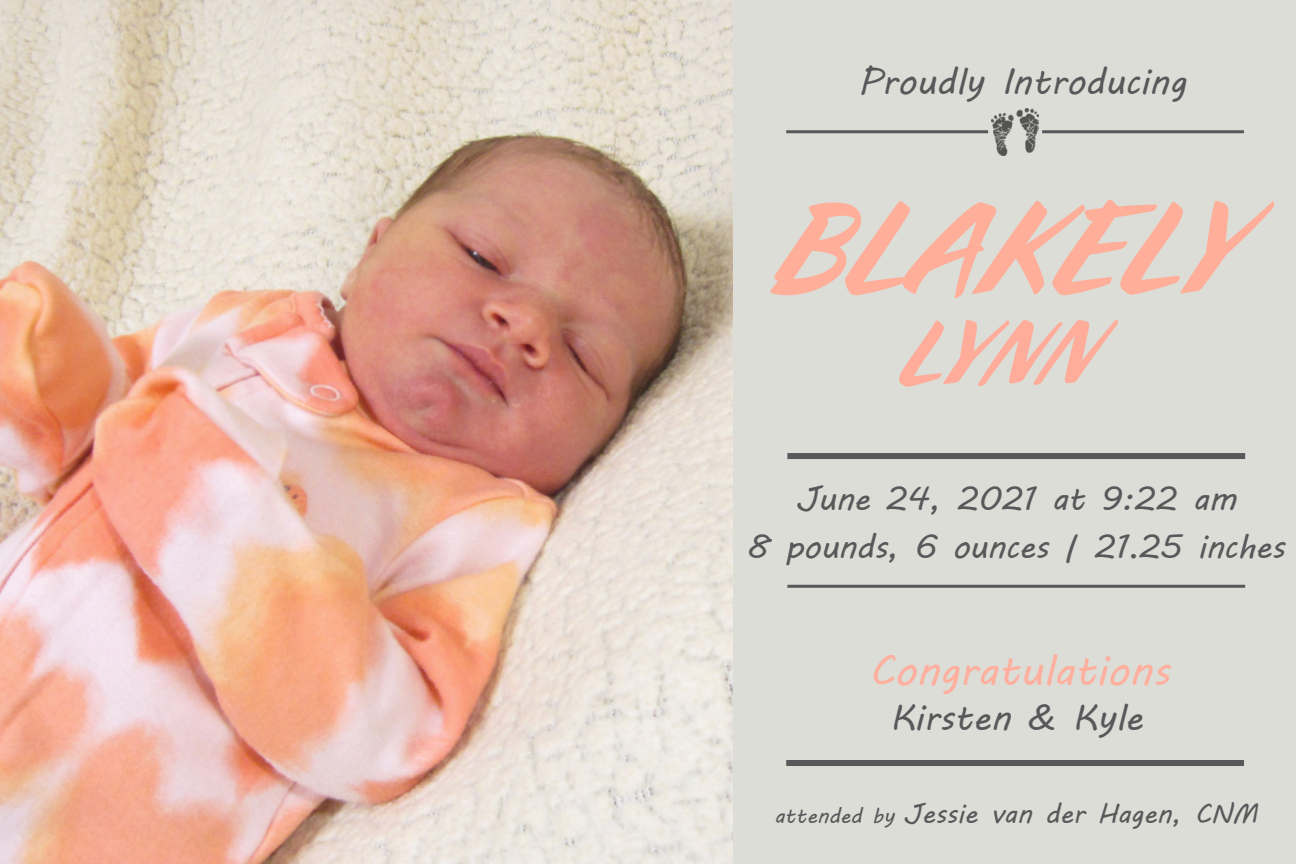
<style>
.page{position:relative;width:1296px;height:864px;background:#fff}
.page>*{position:absolute;margin:0;border:0;box-sizing:border-box;transform-origin:0 0}
.t1{font:126px "Cortado";letter-spacing:.005em;color:#ffae99}
.t2{font:90px "Cortado";color:#ffac9a}
.t3{font:42px "MV Boli";color:#feaf9e}
.t4{font:36px "MV Boli";color:#57585a}
.t5{font:33px "MV Boli";letter-spacing:-.01em;color:#57585a}
.t6{font:27px "MV Boli";color:#57585a}
.s1{font-family:"Arial Rounded MT Bold"}
.s2{font-size:21px}
</style>
<div class="page">
<div style="left:732px;top:0;width:564px;height:864px;background:#dcddd7"></div>
<img style="left:0;top:0;width:732px;height:864px">
<hr style="left:786px;top:130px;width:202px;height:3px;background:#57585a">
<hr style="left:1042px;top:130px;width:202px;height:3px;background:#57585a">
<img style="left:991px;top:108px;width:48px;height:48px">
<div style="left:787px;top:453px;width:458px;height:6px;background:#57585a"></div>
<hr style="left:787px;top:585px;width:458px;height:3px;background:#57585a">
<div style="left:786px;top:760px;width:458px;height:6px;background:#57585a"></div>
<p class="t4" style="left:858px;top:57px;width:329px">Proudly Introducing</p>
<p class="t1" style="left:774px;top:175px;width:468px">BLAKELY</p>
<p class="t2" style="left:901px;top:301px;width:195px">LYNN</p>
<p class="t5" style="left:796px;top:476px;width:443px">June 24, 2021 at 9:22 am</p>
<p class="t5" style="left:748px;top:524px;width:538px">8 pounds, 6 ounces | 21<span class="s1">.</span>25 inches</p>
<p class="t3" style="left:869px;top:642px;width:302px">Congratulations</p>
<p class="t4" style="left:890px;top:693px;width:254px">Kirsten &amp; Kyle</p>
<p class="t6" style="left:774px;top:795px;width:484px"><span class="s2">attended by</span> Jessie van der Hagen, CNM</p>
</div>
